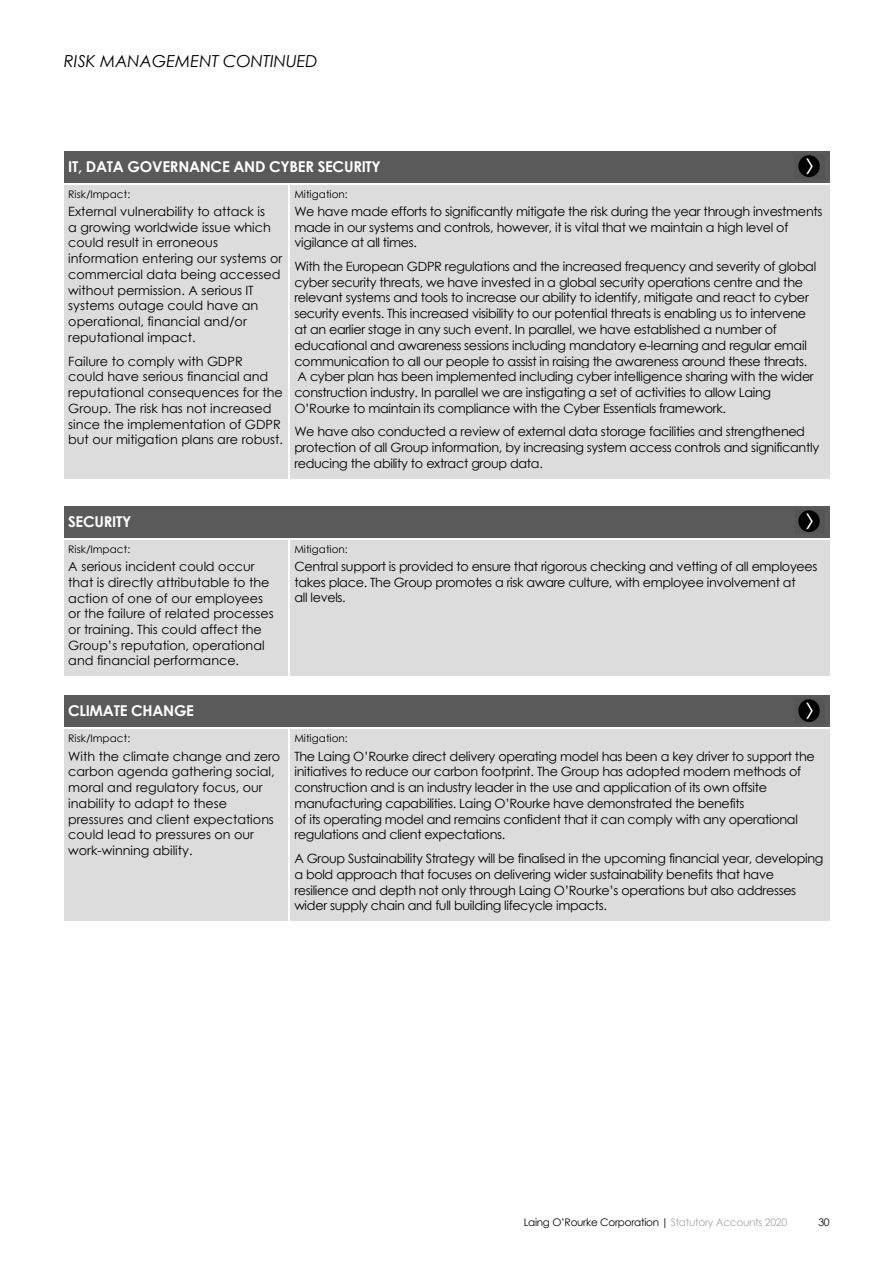
<style>
.page{position:relative;width:893px;height:1263px;background:#fff}
.page>*{position:absolute;margin:0;border:0;box-sizing:border-box;transform-origin:0 0}
.t1{font:italic 16.5px "Century Gothic";color:#000}
.t2{font:700 15px "Century Gothic";letter-spacing:-.015em;color:#fff}
.t3{font:12.75px/15.8px "Century Gothic";letter-spacing:-.02em;color:#000}
.t4{font:12.75px/15.8px "Century Gothic";color:#000}
.t5{font:10.5px "Century Gothic";letter-spacing:-.005em;color:#000}
.t6{font:10.5px "Century Gothic";letter-spacing:-.025em;color:#000}
.s1{font-family:"Times New Roman";font-weight:400}
.s2{font-family:"Times New Roman"}
.s3{color:#a6a6a6}
</style>
<div class="page">
<div style="left:64px;top:150px;width:495px;height:33px;background:#5a5a5a"></div>
<div style="left:559px;top:150px;width:270px;height:33px;background:#5a5a5a"></div>
<div style="left:64px;top:185px;width:225px;height:294px;background:#dcdcdc"></div>
<div style="left:290px;top:185px;width:539px;height:18px;background:#dcdcdc"></div>
<div style="left:290px;top:203px;width:539px;height:16px;background:#dcdcdc"></div>
<div style="left:290px;top:219px;width:539px;height:16px;background:#dcdcdc"></div>
<div style="left:290px;top:235px;width:539px;height:23px;background:#dcdcdc"></div>
<div style="left:290px;top:258px;width:539px;height:16px;background:#dcdcdc"></div>
<div style="left:290px;top:274px;width:539px;height:16px;background:#dcdcdc"></div>
<div style="left:290px;top:290px;width:539px;height:15px;background:#dcdcdc"></div>
<div style="left:290px;top:305px;width:539px;height:16px;background:#dcdcdc"></div>
<div style="left:290px;top:321px;width:539px;height:16px;background:#dcdcdc"></div>
<div style="left:290px;top:337px;width:539px;height:16px;background:#dcdcdc"></div>
<div style="left:290px;top:353px;width:539px;height:16px;background:#dcdcdc"></div>
<div style="left:290px;top:369px;width:539px;height:15px;background:#dcdcdc"></div>
<div style="left:290px;top:384px;width:539px;height:16px;background:#dcdcdc"></div>
<div style="left:290px;top:400px;width:539px;height:24px;background:#dcdcdc"></div>
<div style="left:290px;top:424px;width:539px;height:15px;background:#dcdcdc"></div>
<div style="left:290px;top:439px;width:539px;height:16px;background:#dcdcdc"></div>
<div style="left:290px;top:455px;width:539px;height:24px;background:#dcdcdc"></div>
<div style="left:64px;top:506px;width:495px;height:32px;background:#5a5a5a"></div>
<div style="left:559px;top:506px;width:270px;height:32px;background:#5a5a5a"></div>
<div style="left:64px;top:540px;width:225px;height:18px;background:#dcdcdc"></div>
<div style="left:64px;top:558px;width:225px;height:16px;background:#dcdcdc"></div>
<div style="left:64px;top:574px;width:225px;height:16px;background:#dcdcdc"></div>
<div style="left:64px;top:590px;width:225px;height:16px;background:#dcdcdc"></div>
<div style="left:64px;top:606px;width:225px;height:15px;background:#dcdcdc"></div>
<div style="left:64px;top:621px;width:225px;height:16px;background:#dcdcdc"></div>
<div style="left:64px;top:637px;width:225px;height:16px;background:#dcdcdc"></div>
<div style="left:64px;top:653px;width:225px;height:23px;background:#dcdcdc"></div>
<div style="left:290px;top:540px;width:539px;height:136px;background:#dcdcdc"></div>
<div style="left:64px;top:695px;width:495px;height:33px;background:#5a5a5a"></div>
<div style="left:559px;top:695px;width:270px;height:33px;background:#5a5a5a"></div>
<div style="left:64px;top:729px;width:225px;height:192px;background:#dcdcdc"></div>
<div style="left:290px;top:729px;width:539px;height:19px;background:#dcdcdc"></div>
<div style="left:290px;top:748px;width:539px;height:16px;background:#dcdcdc"></div>
<div style="left:290px;top:764px;width:539px;height:15px;background:#dcdcdc"></div>
<div style="left:290px;top:779px;width:539px;height:16px;background:#dcdcdc"></div>
<div style="left:290px;top:795px;width:539px;height:16px;background:#dcdcdc"></div>
<div style="left:290px;top:811px;width:539px;height:16px;background:#dcdcdc"></div>
<div style="left:290px;top:827px;width:539px;height:23px;background:#dcdcdc"></div>
<div style="left:290px;top:850px;width:539px;height:16px;background:#dcdcdc"></div>
<div style="left:290px;top:866px;width:539px;height:16px;background:#dcdcdc"></div>
<div style="left:290px;top:882px;width:539px;height:16px;background:#dcdcdc"></div>
<div style="left:290px;top:898px;width:539px;height:23px;background:#dcdcdc"></div>
<img style="left:798px;top:155px;width:22px;height:23px">
<img style="left:798px;top:510px;width:22px;height:23px">
<img style="left:798px;top:699px;width:22px;height:24px">
<p class="t1" style="left:64px;top:50px;width:256px">RISK MANAGEMENT CONTINUED</p>
<p class="t2" style="left:55px;top:156px;width:327px"><span class="s1">–</span> IT, DATA GOVERNANCE AND CYBER SECURITY</p>
<p class="t5" style="left:55px;top:187px;width:76px"><span class="s2">–</span> Risk/Impact:</p>
<p class="t4" style="left:68px;top:203px;width:216px;text-indent:-13px"><span class="s2">–</span> External vulnerability to attack is<br>a growing worldwide issue which could result in erroneous information entering our systems or commercial data being accessed without permission. A serious IT systems outage could have an operational, financial and/or reputational impact.</p>
<p class="t4" style="left:68px;top:353px;width:216px;text-indent:-13px"><span class="s2">–</span> Failure to comply with GDPR<br>could have serious financial and reputational consequences for the Group. The risk has not increased since the implementation of GDPR but our mitigation plans are robust.</p>
<p class="t5" style="left:282px;top:187px;width:68px"><span class="s2">–</span> Mitigation:</p>
<p class="t3" style="left:294px;top:203px;width:529px;text-indent:-13px"><span class="s2">–</span> We have made efforts to significantly mitigate the risk during the year through investments made in our systems and controls, however, it is vital that we maintain a high level of vigilance at all times.</p>
<p class="t3" style="left:294px;top:258px;width:524px;text-indent:-13px"><span class="s2">–</span> With the European GDPR regulations and the increased frequency and severity of global cyber security threats, we have invested in a global security operations centre and the relevant systems and tools to increase our ability to identify, mitigate and react to cyber security events. This increased visibility to our potential threats is enabling us to intervene at an earlier stage in any such event. In parallel, we have established a number of educational and awareness sessions including mandatory e-learning and regular email communication to all our people to assist in raising the awareness around these threats.<br>A cyber plan has been implemented including cyber intelligence sharing with the wider construction industry. In parallel we are instigating a set of activities to allow Laing O’Rourke to maintain its compliance with the Cyber Essentials framework.</p>
<p class="t3" style="left:294px;top:423px;width:526px;text-indent:-13px"><span class="s2">–</span> We have also conducted a review of external data storage facilities and strengthened protection of all Group information, by increasing system access controls and significantly reducing the ability to extract group data.</p>
<p class="t2" style="left:55px;top:511px;width:77px"><span class="s1">–</span> SECURITY</p>
<p class="t5" style="left:55px;top:542px;width:76px"><span class="s2">–</span> Risk/Impact:</p>
<p class="t4" style="left:68px;top:558px;width:207px;text-indent:-13px"><span class="s2">–</span> A serious incident could occur that is directly attributable to the action of one of our employees or the failure of related processes or training. This could affect the<br>Group’s reputation, operational and financial performance.</p>
<p class="t5" style="left:282px;top:542px;width:68px"><span class="s2">–</span> Mitigation:</p>
<p class="t3" style="left:294px;top:558px;width:525px;text-indent:-13px"><span class="s2">–</span> Central support is provided to ensure that rigorous checking and vetting of all employees takes place. The Group promotes a risk aware culture, with employee involvement at<br>all levels.</p>
<p class="t2" style="left:55px;top:701px;width:140px"><span class="s1">–</span> CLIMATE CHANGE</p>
<p class="t5" style="left:55px;top:732px;width:76px"><span class="s2">–</span> Risk/Impact:</p>
<p class="t3" style="left:68px;top:748px;width:748px;text-indent:-13px"><span class="s2">–</span> With the climate change and zero<span class="s2">–</span> The Laing O’Rourke direct delivery operating model has been a key driver to support the carbon agenda gathering social,<br>moral and regulatory focus, our<br>inability to adapt to these<br>pressures and client expectations<br>could lead to pressures on our<br>work-winning ability.</p>
<p class="t5" style="left:282px;top:732px;width:68px"><span class="s2">–</span> Mitigation:</p>
<p class="t3" style="left:294px;top:763px;width:508px">initiatives to reduce our carbon footprint. The Group has adopted modern methods of construction and is an industry leader in the use and application of its own offsite manufacturing capabilities. Laing O’Rourke have demonstrated the benefits<br>of its operating model and remains confident that it can comply with any operational regulations and client expectations.</p>
<p class="t3" style="left:294px;top:850px;width:531px;text-indent:-13px"><span class="s2">–</span> A Group Sustainability Strategy will be finalised in the upcoming financial year, developing a bold approach that focuses on delivering wider sustainability benefits that have resilience and depth not only through Laing O’Rourke’s operations but also addresses wider supply chain and full building lifecycle impacts.</p>
<p class="t6" style="left:524px;top:1215px;width:265px">Laing O’Rourke Corporation | <span class="s3">Statutory Accounts 2020</span></p>
<p class="t5" style="left:818px;top:1215px;width:13px">30</p>
</div>
